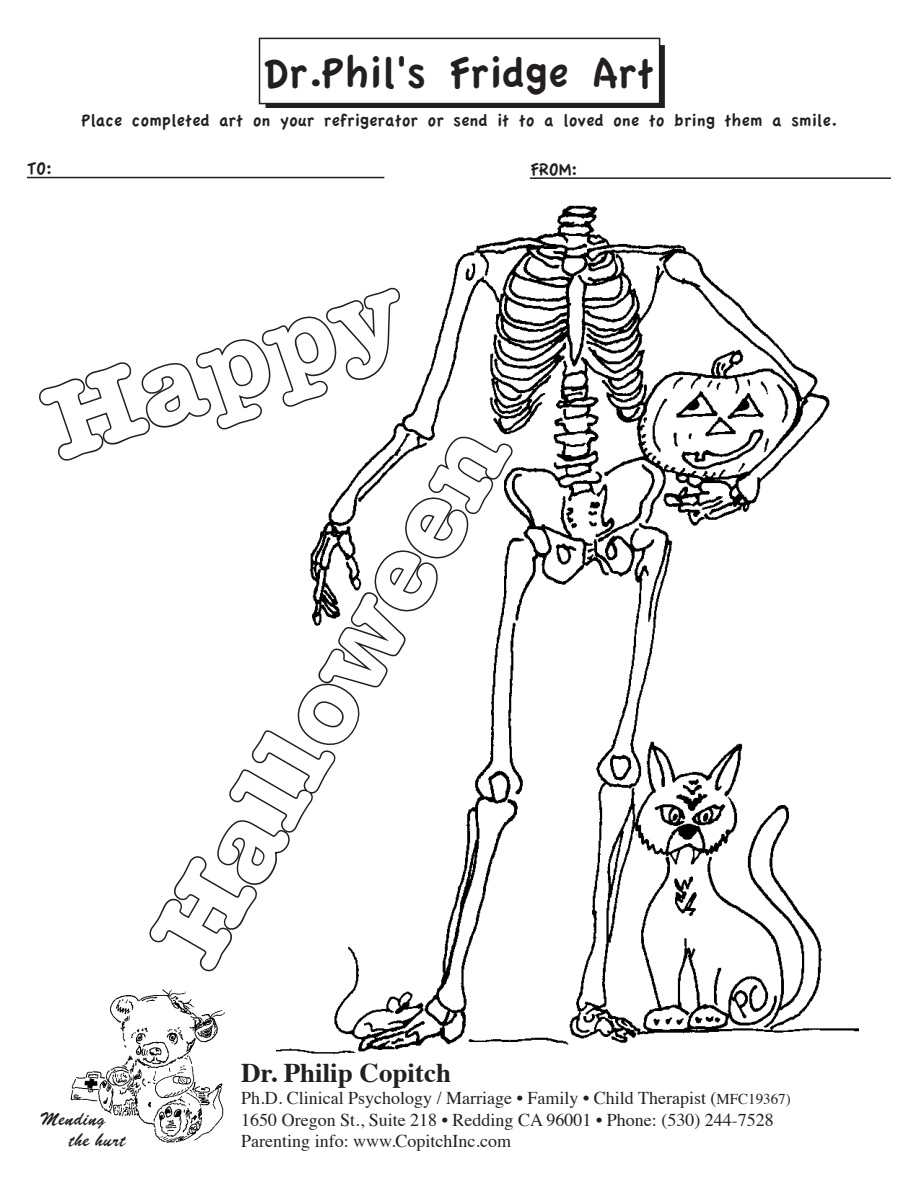
<style>
.page{position:relative;width:918px;height:1188px;background:#fff}
.page>*{position:absolute;margin:0;border:0;box-sizing:border-box;transform-origin:0 0}
.t1{font:700 108px "Dateline";color:#fff}
.t2{font:45px "Apple Casual";color:#231f20}
.t3{font:700 27px "Times";color:#231f20}
.t4{font:18px/21.6px "Times";color:#231f20}
.t5{font:18px "Apple Casual";color:#231f20}
.t6{font:18px/21.6px "Signature";color:#231f20}
.s1{font-size:15px}
</style>
<div class="page">
<img style="left:277px;top:177px;width:582px;height:878px">
<div style="left:266px;top:46px;width:398px;height:61px;background:#231f20"></div>
<div style="left:266px;top:45px;width:399px;height:63px;border:2px solid #231f20"></div>
<div style="left:260px;top:38px;width:400px;height:66px;background:#fff"></div>
<div style="left:259px;top:38px;width:401px;height:66px;border:2px solid #231f20"></div>
<hr style="left:27px;top:177px;width:357px;height:1px;background:#231f20">
<hr style="left:530px;top:177px;width:361px;height:2px;background:#231f20">
<img style="left:70px;top:989px;width:155px;height:154px">
<svg style="left:36px;top:176px;width:479px;height:798px"></svg>
<h2 class="t2" style="left:264px;top:49px;width:392px">Dr.Phil's Fridge Art</h2>
<p class="t5" style="left:81px;top:111px;width:757px">Place completed art on your refrigerator or send it to a loved one to bring them a smile.</p>
<p class="t5" style="left:27px;top:159px;width:27px">TO:</p>
<p class="t5" style="left:531px;top:160px;width:48px">FROM:</p>
<h1 class="t1" style="left:27px;top:361px;width:373px;rotate:-19deg">Happy</h1>
<h1 class="t1" style="left:119px;top:920px;width:607px;rotate:-60deg">Halloween</h1>
<p class="t6" style="left:68px;top:1108px;width:59px;text-indent:-28px">Mending the hurt</p>
<h3 class="t3" style="left:241px;top:1047px;width:211px">Dr. Philip Copitch</h3>
<p class="t4" style="left:241px;top:1086px;width:551px">Ph.D. Clinical Psychology / Marriage • Family • Child Therapist (<span class="s1">MFC19367)<br></span>1650 Oregon St., Suite 218 • Redding CA 96001 • Phone: (530) 244-7528<br>Parenting info: www.CopitchInc.com</p>
</div>
